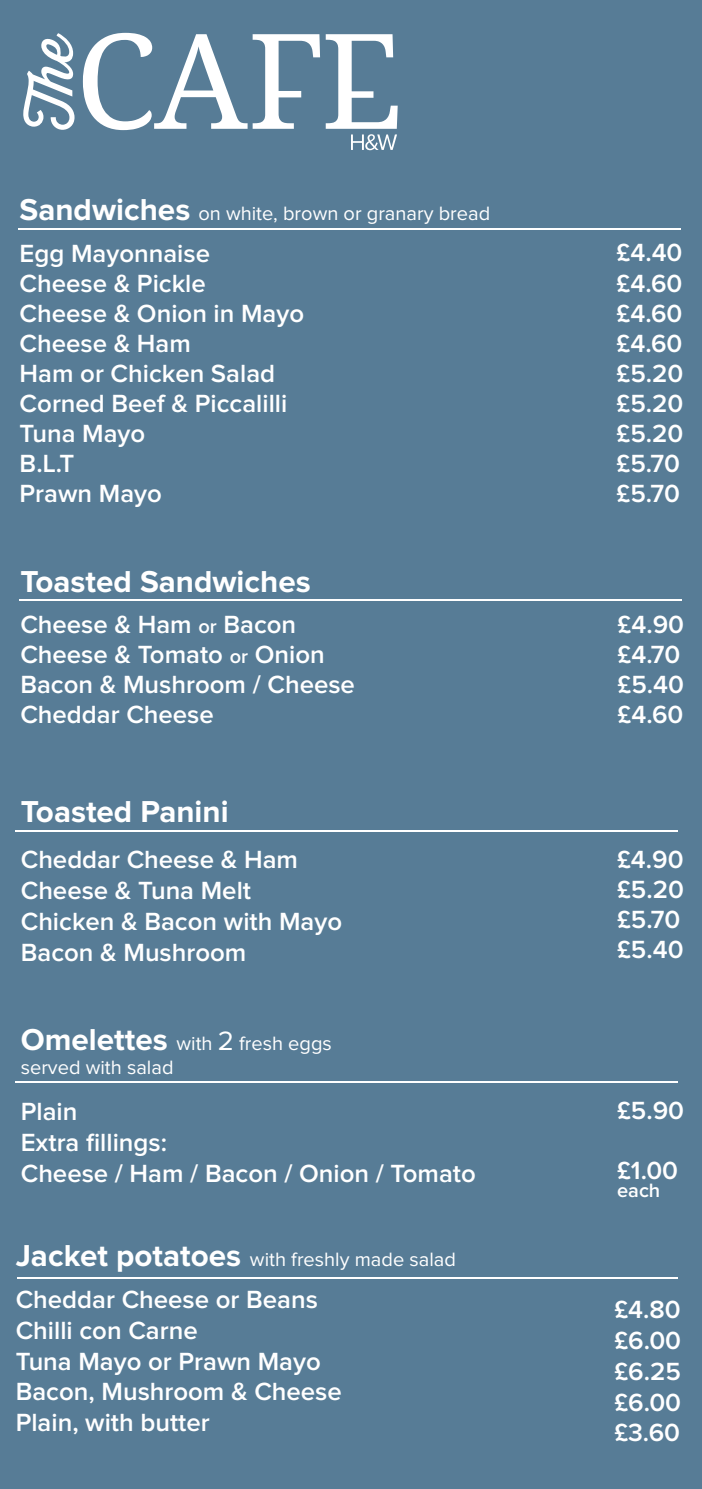
<style>
.page{position:relative;width:702px;height:1489px;background:#fff}
.page>*{position:absolute;margin:0;border:0;box-sizing:border-box;transform-origin:0 0}
.t1{font:700 31.25px "Proxima Nova";color:#fff}
.t2{font:600 25.75px/30px "Proxima Nova";color:#fff}
.t3{font:20px/24px "Proxima Nova";color:#fff}
.t4{font:600 20px "Proxima Nova";color:#fff}
.s1{font-weight:700;font-size:31.25px}
.s2{font-size:20px}
.s3{font-size:27.5px}
</style>
<div class="page">
<div style="left:0;top:0;width:702px;height:1488px;background:#577c96"></div>
<hr style="left:16px;top:830px;width:662px;height:1px;background:#fff">
<hr style="left:16px;top:1081px;width:662px;height:1px;background:#fff">
<hr style="left:18px;top:228px;width:662px;height:1px;background:#fff">
<hr style="left:19px;top:599px;width:662px;height:2px;background:#fff">
<hr style="left:17px;top:1276px;width:660px;height:2px;background:#fff">
<svg style="left:83px;top:33px;width:237px;height:97px"></svg>
<svg style="left:23px;top:33px;width:51px;height:97px"></svg>
<svg style="left:326px;top:34px;width:71px;height:116px"></svg>
<p class="t3" style="left:20px;top:202px;width:472px"><span class="s1">Sandwiches</span> on white, brown or granary bread</p>
<p class="t2" style="left:20px;top:239px;width:286px">Egg Mayonnaise<br>Cheese &amp; Pickle<br>Cheese &amp; Onion in Mayo<br>Cheese &amp; Ham<br>Ham or Chicken Salad<br>Corned Beef &amp; Piccalilli<br>Tuna Mayo<br>B.L.T<br>Prawn Mayo</p>
<p class="t1" style="left:20px;top:567px;width:292px">Toasted Sandwiches</p>
<p class="t2" style="left:20px;top:610px;width:336px">Cheese &amp; Ham <span class="s2">or</span> Bacon<br>Cheese &amp; Tomato <span class="s2">or</span> Onion<br>Bacon &amp; Mushroom / Cheese<br>Cheddar Cheese</p>
<p class="t1" style="left:21px;top:797px;width:209px">Toasted Panini</p>
<p class="t2" style="left:21px;top:845px;width:323px;line-height:31px">Cheddar Cheese &amp; Ham<br>Cheese &amp; Tuna Melt<br>Chicken &amp; Bacon with Mayo<br>Bacon &amp; Mushroom</p>
<p class="t3" style="left:21px;top:1032px;width:312px"><span class="s1">Omelettes</span> with <span class="s3">2</span> fresh eggs served with salad</p>
<p class="t2" style="left:21px;top:1097px;width:456px;line-height:31px">Plain<br>Extra fillings:<br>Cheese / Ham / Bacon / Onion / Tomato</p>
<p class="t2" style="left:616px;top:239px;width:68px">£4.40 £4.60 £4.60 £4.60 £5.20 £5.20 £5.20 £5.70 £5.70</p>
<p class="t2" style="left:617px;top:611px;width:68px">£4.90 £4.70 £5.40 £4.60</p>
<p class="t2" style="left:617px;top:845px;width:68px">£4.90 £5.20 £5.70 £5.40</p>
<p class="t2" style="left:617px;top:1096px;width:68px">£5.90</p>
<p class="t2" style="left:617px;top:1156px;width:63px">£1.00</p>
<p class="t4" style="left:617px;top:1180px;width:45px">each</p>
<p class="t3" style="left:16px;top:1248px;width:441px"><span class="s1">Jacket potatoes</span> with freshly made salad</p>
<p class="t2" style="left:16px;top:1284px;width:327px;line-height:31px">Cheddar Cheese or Beans<br>Chilli con Carne<br>Tuna Mayo or Prawn Mayo<br>Bacon, Mushroom &amp; Cheese<br>Plain, with butter</p>
<p class="t2" style="left:614px;top:1294px;width:68px;line-height:31px;text-align:justify">£4.80 £6.00 £6.25 £6.00 £3.60</p>
</div>
